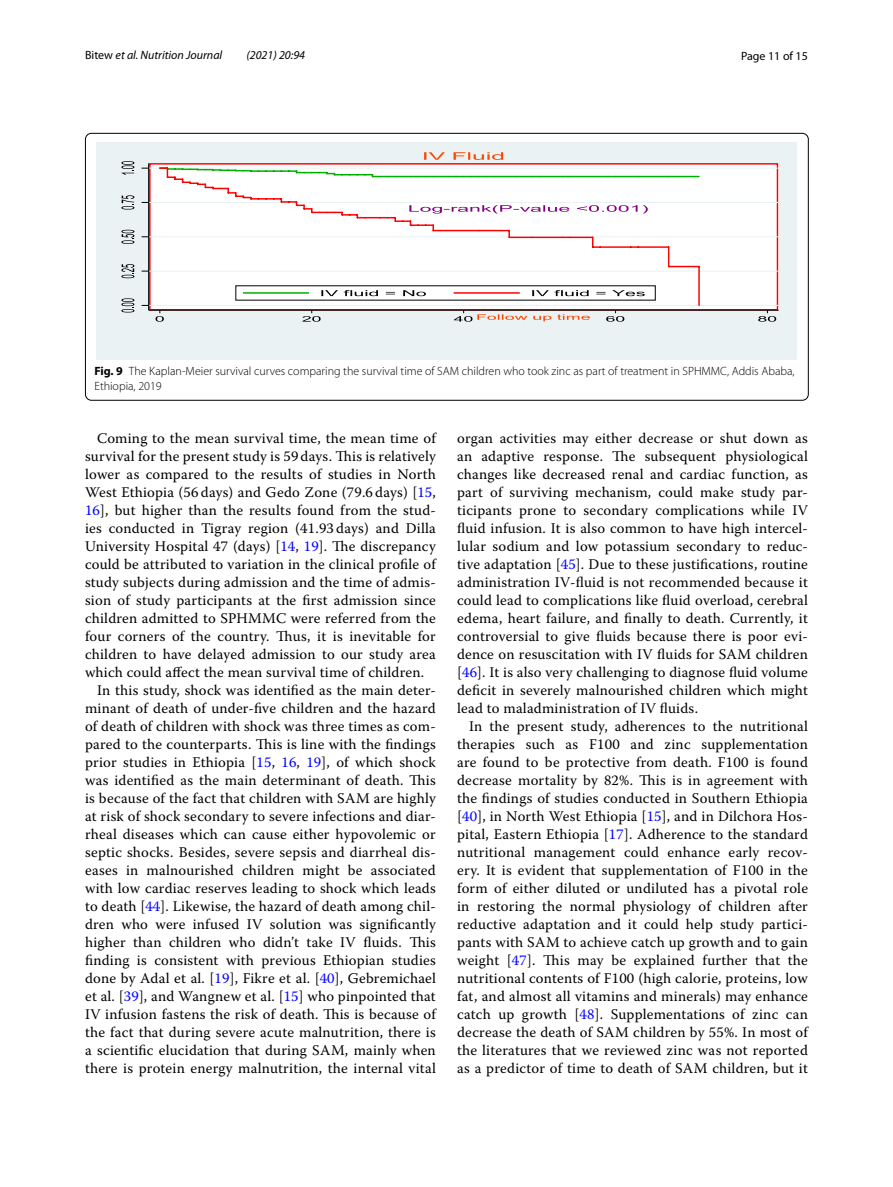
<style>
.page{position:relative;width:893px;height:1187px;background:#fff}
.page>*{position:absolute;margin:0;border:0;box-sizing:border-box;transform-origin:0 0}
.t1{font:14.7px/18px "Warnock Pro";letter-spacing:.015em;color:#000;text-align:justify}
.t2{font:300 12px/15px "Myriad Pro";color:#000}
.t3{font:italic 12px "Myriad Pro";color:#000}
.t4{font:12px "Myriad Pro";color:#000}
.s1{font-style:normal}
.s2{font-weight:700}
.s3{color:#00f}
</style>
<div class="page">
<div style="left:97px;top:143px;width:699px;height:216px;background:#eaf2f3"></div>
<div style="left:98px;top:142px;width:698px;height:218px;border:1px solid #eaf2f3"></div>
<div style="left:149px;top:163px;width:630px;height:147px;background:#fff"></div>
<div style="left:149px;top:163px;width:629px;height:147px;border:1px solid #f00"></div>
<hr style="left:149px;top:305px;width:630px;height:1px;background:#eaf2f3">
<hr style="left:149px;top:270px;width:630px;height:1px;background:#eaf2f3">
<hr style="left:149px;top:236px;width:630px;height:1px;background:#eaf2f3">
<hr style="left:149px;top:202px;width:630px;height:1px;background:#eaf2f3">
<hr style="left:149px;top:168px;width:630px;height:1px;background:#eaf2f3">
<hr style="left:638px;top:176px;width:31px;height:1px;background:#00b000">
<hr style="left:669px;top:176px;width:30px;height:1px;background:#00b000">
<hr style="left:638px;top:246px;width:31px;height:2px;background:#f00">
<svg style="left:668px;top:248px;width:1px;height:18px"></svg>
<hr style="left:669px;top:266px;width:30px;height:1px;background:#f00">
<hr style="left:698px;top:266px;width:2px;height:39px;background:#f00">
<svg style="left:160px;top:167px;width:488px;height:81px"></svg>
<hr style="left:148px;top:163px;width:1px;height:147px;background:#000">
<svg style="left:121px;top:298px;width:13px;height:14px"></svg>
<svg style="left:121px;top:264px;width:13px;height:14px"></svg>
<svg style="left:121px;top:230px;width:13px;height:14px"></svg>
<svg style="left:121px;top:195px;width:13px;height:14px"></svg>
<svg style="left:121px;top:161px;width:13px;height:14px"></svg>
<hr style="left:149px;top:310px;width:630px;height:1px;background:#000">
<svg style="left:156px;top:310px;width:8px;height:12px"></svg>
<svg style="left:302px;top:310px;width:19px;height:12px"></svg>
<svg style="left:606px;top:310px;width:18px;height:12px"></svg>
<svg style="left:758px;top:310px;width:18px;height:12px"></svg>
<svg style="left:454px;top:310px;width:136px;height:12px"></svg>
<hr style="left:243px;top:292px;width:66px;height:2px;background:#00b000">
<hr style="left:454px;top:292px;width:66px;height:2px;background:#f00">
<svg style="left:321px;top:290px;width:105px;height:6px"></svg>
<svg style="left:532px;top:290px;width:113px;height:6px"></svg>
<svg style="left:424px;top:152px;width:79px;height:8px"></svg>
<div style="left:85px;top:133px;width:723px;height:267px;border:1px solid #000;border-radius:6px"></div>
<p class="t3" style="left:85px;top:48px;width:139px"><span class="s1">Bitew</span> et al. Nutrition Journal</p>
<p class="t3" style="left:246px;top:48px;width:60px">(2021) 20:94</p>
<p class="t4" style="left:741px;top:48px;width:68px">Page 11 of 15</p>
<p class="t2" style="left:94px;top:363px;width:702px"><span class="s2">Fig. 9</span> The Kaplan-Meier survival curves comparing the survival time of SAM children who took zinc as part of treatment in SPHMMC, Addis Ababa,<br>Ethiopia, 2019</p>
<p class="t1" style="left:97px;top:429px;width:340px">Coming to the mean survival time, the mean time of</p>
<p class="t1" style="left:85px;top:447px;width:352px">survival for the present study is 59 days. This is relatively</p>
<p class="t1" style="left:85px;top:465px;width:352px">lower as compared to the results of studies in North</p>
<p class="t1" style="left:85px;top:483px;width:352px">West Ethiopia (56 days) and Gedo Zone (79.6 days) [<span class="s3">15</span>,</p>
<p class="t1" style="left:85px;top:501px;width:352px"><span class="s3">16</span>], but higher than the results found from the stud-</p>
<p class="t1" style="left:85px;top:519px;width:352px">ies conducted in Tigray region (41.93 days) and Dilla</p>
<p class="t1" style="left:85px;top:537px;width:352px">University Hospital 47 (days) [<span class="s3">14</span>, <span class="s3">19</span>]. The discrepancy</p>
<p class="t1" style="left:85px;top:555px;width:352px">could be attributed to variation in the clinical profile of</p>
<p class="t1" style="left:85px;top:573px;width:352px">study subjects during admission and the time of admis-</p>
<p class="t1" style="left:85px;top:591px;width:352px">sion of study participants at the first admission since</p>
<p class="t1" style="left:85px;top:609px;width:352px">children admitted to SPHMMC were referred from the</p>
<p class="t1" style="left:85px;top:627px;width:352px">four corners of the country. Thus, it is inevitable for</p>
<p class="t1" style="left:85px;top:645px;width:352px">children to have delayed admission to our study area</p>
<p class="t1" style="left:85px;top:663px;width:341px">which could affect the mean survival time of children.</p>
<p class="t1" style="left:97px;top:681px;width:340px">In this study, shock was identified as the main deter-</p>
<p class="t1" style="left:85px;top:699px;width:352px">minant of death of under-five children and the hazard</p>
<p class="t1" style="left:85px;top:717px;width:352px">of death of children with shock was three times as com-</p>
<p class="t1" style="left:85px;top:735px;width:352px">pared to the counterparts. This is line with the findings</p>
<p class="t1" style="left:85px;top:753px;width:352px">prior studies in Ethiopia [<span class="s3">15</span>, <span class="s3">16</span>, <span class="s3">19</span>], of which shock</p>
<p class="t1" style="left:85px;top:771px;width:352px">was identified as the main determinant of death. This</p>
<p class="t1" style="left:85px;top:789px;width:352px">is because of the fact that children with SAM are highly</p>
<p class="t1" style="left:85px;top:807px;width:352px">at risk of shock secondary to severe infections and diar-</p>
<p class="t1" style="left:85px;top:825px;width:352px">rheal diseases which can cause either hypovolemic or</p>
<p class="t1" style="left:85px;top:843px;width:352px">septic shocks. Besides, severe sepsis and diarrheal dis-</p>
<p class="t1" style="left:85px;top:861px;width:352px">eases in malnourished children might be associated</p>
<p class="t1" style="left:85px;top:879px;width:352px">with low cardiac reserves leading to shock which leads</p>
<p class="t1" style="left:85px;top:897px;width:352px">to death [<span class="s3">44</span>]. Likewise, the hazard of death among chil-</p>
<p class="t1" style="left:85px;top:915px;width:352px">dren who were infused IV solution was significantly</p>
<p class="t1" style="left:85px;top:933px;width:352px">higher than children who didn’t take IV fluids. This</p>
<p class="t1" style="left:85px;top:951px;width:352px">finding is consistent with previous Ethiopian studies</p>
<p class="t1" style="left:85px;top:969px;width:352px">done by Adal et al. [<span class="s3">19</span>], Fikre et al. [<span class="s3">40</span>], Gebremichael</p>
<p class="t1" style="left:85px;top:987px;width:352px">et al. [<span class="s3">39</span>], and Wangnew et al. [<span class="s3">15</span>] who pinpointed that</p>
<p class="t1" style="left:85px;top:1005px;width:352px">IV infusion fastens the risk of death. This is because of</p>
<p class="t1" style="left:85px;top:1023px;width:352px">the fact that during severe acute malnutrition, there is</p>
<p class="t1" style="left:85px;top:1041px;width:352px">a scientific elucidation that during SAM, mainly when</p>
<p class="t1" style="left:85px;top:1059px;width:352px">there is protein energy malnutrition, the internal vital</p>
<p class="t1" style="left:457px;top:429px;width:352px">organ activities may either decrease or shut down as an adaptive response. The subsequent physiological changes like decreased renal and cardiac function, as part of surviving mechanism, could make study par&shy;ticipants prone to secondary complications while IV fluid infusion. It is also common to have high intercel&shy;lular sodium and low potassium secondary to reduc&shy;tive adaptation [<span class="s3">45</span>]. Due to these justifications, routine administration IV-fluid is not recommended because it could lead to complications like fluid overload, cerebral edema, heart failure, and finally to death. Currently, it controversial to give fluids because there is poor evi&shy;dence on resuscitation with IV fluids for SAM children [<span class="s3">46</span>]. It is also very challenging to diagnose fluid volume deficit in severely malnourished children which might lead to maladministration of IV fluids.</p>
<p class="t1" style="left:457px;top:717px;width:352px;text-indent:12px">In the present study, adherences to the nutritional therapies such as F100 and zinc supplementation are found to be protective from death. F100 is found decrease mortality by 82%. This is in agreement with the findings of studies conducted in Southern Ethiopia [<span class="s3">40</span>], in North West Ethiopia [<span class="s3">15</span>], and in Dilchora Hos&shy;pital, Eastern Ethiopia [<span class="s3">17</span>]. Adherence to the standard nutritional management could enhance early recov&shy;ery. It is evident that supplementation of F100 in the form of either diluted or undiluted has a pivotal role in restoring the normal physiology of children after reductive adaptation and it could help study partici&shy;pants with SAM to achieve catch up growth and to gain weight [<span class="s3">47</span>]. This may be explained further that the nutritional contents of F100 (high calorie, proteins, low fat, and almost all vitamins and minerals) may enhance catch up growth [<span class="s3">48</span>]. Supplementations of zinc can decrease the death of SAM children by 55%. In most of the literatures that we reviewed zinc was not reported as a predictor of time to death of SAM children, but it</p>
</div>
